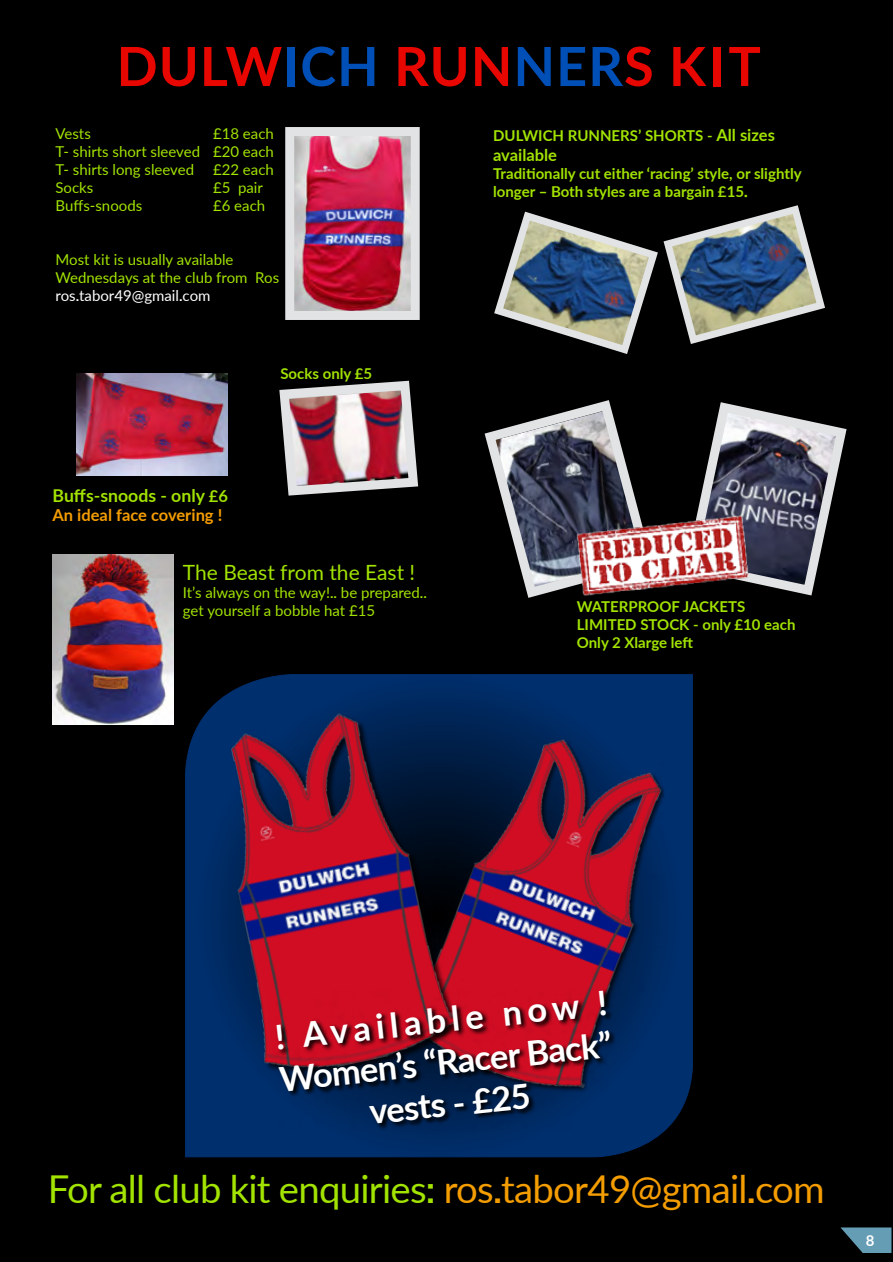
<style>
.page{position:relative;width:893px;height:1262px;background:#fff}
.page>*{position:absolute;margin:0;border:0;box-sizing:border-box;transform-origin:0 0}
.t1{font:700 54px "Lato";letter-spacing:.02em;color:#e80600}
.t2{font:38.4px "Lato";letter-spacing:-.02em;color:#a2e300}
.t3{font:700 34.5px/42px "Lato";color:#fff;text-align:center}
.t4{font:21px "Lato";color:#a2e300}
.t5{font:700 17.7px "Lato";color:#a2e300}
.t6{font:700 16.5px "Lato";color:#f49d00}
.t7{font:700 16.5px "Lato";color:#a2e300}
.t8{font:15px/18px "Lato";color:#a2e300}
.t9{font:700 15px/18px "Lato";color:#a2e300}
.t10{font:15px "Lato";color:#fff}
.t11{font:700 15px "Lato";color:#fff}
.s1{color:#004fb7}
.s2{font-size:16.5px}
.s3{color:#f49d00}
</style>
<div class="page">
<div style="left:0;top:0;width:893px;height:1261px;background:#000"></div>
<div style="left:284px;top:126px;width:143px;height:200px;background:#000"></div>
<img style="left:295px;top:137px;width:115px;height:173px">
<div style="left:285px;top:127px;width:135px;height:193px;border:9px solid #e2e3e4"></div>
<img style="left:76px;top:373px;width:152px;height:103px">
<div style="left:278px;top:380px;width:146px;height:122px;background:#000"></div>
<img style="left:274px;top:376px;width:149px;height:124px">
<svg style="left:490px;top:201px;width:339px;height:157px;background:#424b53"></svg>
<svg style="left:680px;top:397px;width:172px;height:204px;background:#494a53"></svg>
<svg style="left:479px;top:394px;width:179px;height:209px;background:#42444b"></svg>
<img style="left:573px;top:510px;width:179px;height:85px">
<img style="left:53px;top:554px;width:120px;height:170px">
<svg style="left:185px;top:674px;width:508px;height:482px;background:#01295f"></svg>
<img style="left:463px;top:719px;width:235px;height:392px">
<img style="left:197px;top:703px;width:263px;height:378px">
<svg style="left:275px;top:989px;width:341px;height:141px;background:#561532"></svg>
<svg style="left:840px;top:1227px;width:51px;height:25px"></svg>
<h1 class="t1" style="left:117px;top:27px;width:646px">DULW<span class="s1">ICH</span> RUN<span class="s1">NER</span>S KIT</h1>
<p class="t8" style="left:56px;top:124px;width:220px;text-align:justify;text-indent:158px">£18 each T- shirts short sleeved £20 each T- shirts long sleeved</p>
<p class="t8" style="left:56px;top:124px;width:37px">Vests</p>
<p class="t8" style="left:213px;top:160px;width:62px">£22 each</p>
<p class="t8" style="left:56px;top:178px;width:39px">Socks</p>
<p class="t8" style="left:213px;top:178px;width:51px">£5 pair</p>
<p class="t8" style="left:56px;top:196px;width:88px">Buffs-snoods</p>
<p class="t8" style="left:213px;top:196px;width:54px">£6 each</p>
<p class="t8" style="left:56px;top:250px;width:225px">Most kit is usually available<br>Wednesdays at the club from Ros</p>
<p class="t10" style="left:56px;top:285px;width:156px">ros.tabor49@gmail.com</p>
<p class="t5" style="left:53px;top:482px;width:177px">Buffs-snoods - only <span class="s2">£6</span></p>
<p class="t6" style="left:53px;top:503px;width:171px">An ideal face covering !</p>
<p class="t9" style="left:280px;top:363px;width:93px">Socks only £5</p>
<h3 class="t4" style="left:183px;top:557px;width:234px">The Beast from the East !</h3>
<p class="t8" style="left:183px;top:583px;width:246px">It’s always on the way!.. be prepared.. get yourself a bobble hat £15</p>
<p class="t9" style="left:493px;top:126px;width:283px">DULWICH RUNNERS’ SHORTS - <span class="s2">All sizes</span></p>
<p class="t7" style="left:493px;top:142px;width:65px">available</p>
<p class="t9" style="left:493px;top:164px;width:310px">Traditionally cut either ‘racing’ style, or slightly longer – Both styles are a bargain £15.</p>
<p class="t9" style="left:577px;top:596px;width:220px">WATERPROOF JACKETS<br>LIMITED STOCK - only £10 each<br>Only 2 Xlarge left</p>
<h3 class="t3" style="left:273px;top:1014px;width:336px;rotate:-6deg">! Available now !<br>Women’s “Racer Back” vests - £25</h3>
<h2 class="t2" style="left:48px;top:1161px;width:778px">For all club kit enquiries: <span class="s3">ros.tabor49@gmail.com</span></h2>
<p class="t11" style="left:866px;top:1229px;width:10px">8</p>
</div>
